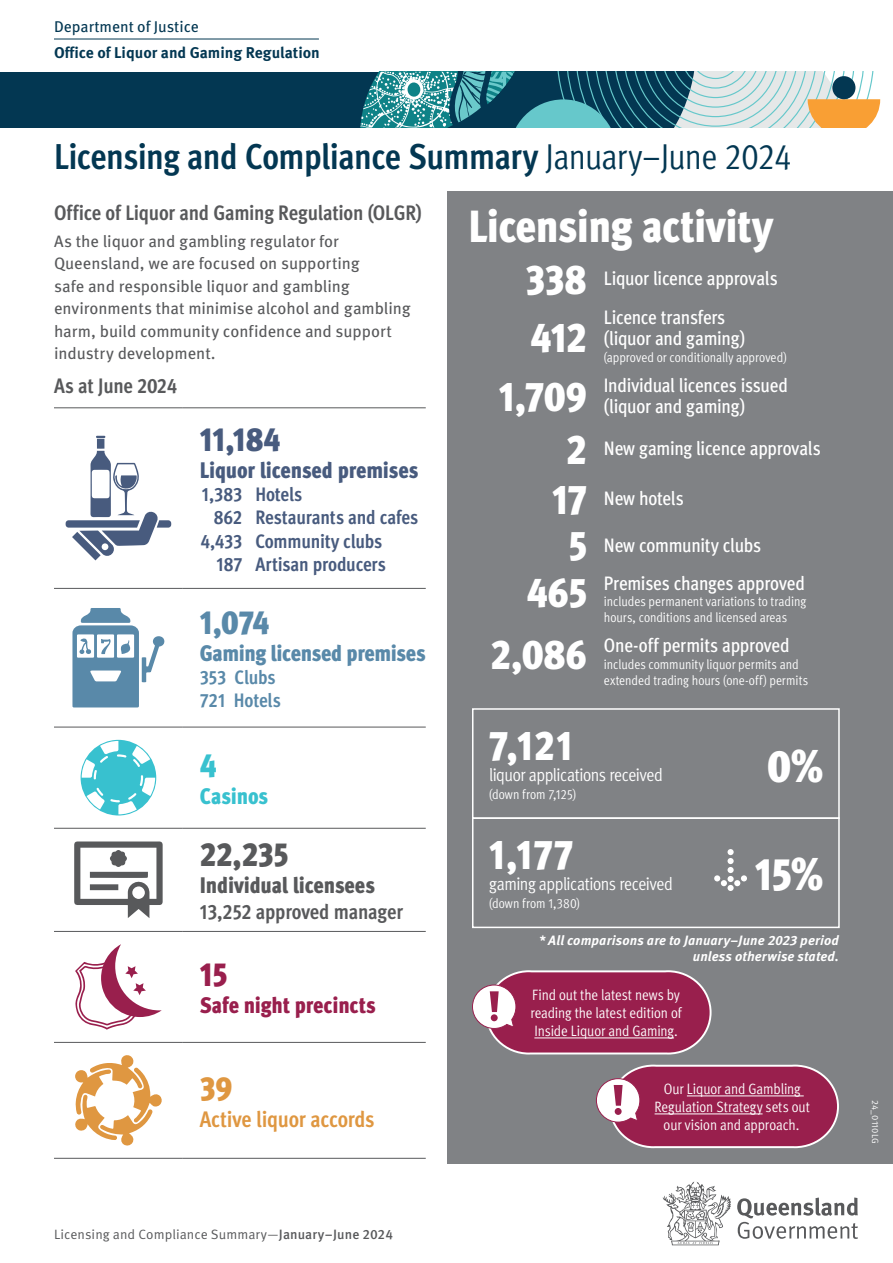
<style>
.page{position:relative;width:893px;height:1263px;background:#fff}
.page>*{position:absolute;margin:0;border:0;box-sizing:border-box;transform-origin:0 0}
.t1{font:900 condensed 46.05px "Meta Pro";color:#fff}
.t2{font:900 condensed 45px "Meta Pro";letter-spacing:-.015em;color:#fff}
.t3{font:900 condensed 42px "Meta Pro";color:#fff}
.t4{font:700 condensed 36px "Meta Pro";letter-spacing:-.02em;color:#033752}
.t5{font:900 condensed 33.75px "Meta Pro";color:#485b7e}
.t6{font:900 condensed 33.75px "Meta Pro";color:#58595b}
.t7{font:900 condensed 33.75px "Meta Pro";color:#5989a9}
.t8{font:900 condensed 33.75px "Meta Pro";color:#991f4d}
.t9{font:900 condensed 33.75px "Meta Pro";color:#df9741}
.t10{font:900 condensed 33.75px "Meta Pro";color:#38c1cf}
.t11{font:900 condensed 22.5px "Meta Pro";letter-spacing:-.01em;color:#485b7e}
.t12{font:900 condensed 22.5px "Meta Pro";letter-spacing:-.02em;color:#5989a9}
.t13{font:900 condensed 22.5px "Meta Pro";letter-spacing:-.01em;color:#58595b}
.t14{font:700 condensed 22.5px "Meta Pro";letter-spacing:-.01em;color:#df9741}
.t15{font:900 condensed 22.5px "Meta Pro";letter-spacing:-.01em;color:#991f4d}
.t16{font:900 condensed 22.5px "Meta Pro";letter-spacing:-.01em;color:#38c1cf}
.t17{font:700 condensed 21px "Meta Pro";letter-spacing:-.01em;color:#58595b}
.t18{font:500 condensed 19.5px/21px "Meta Pro";letter-spacing:-.015em;color:#fff}
.t19{font:700 condensed 19.5px "Meta Pro";letter-spacing:-.01em;color:#485b7e}
.t20{font:700 condensed 19.5px/23.4px "Meta Pro";letter-spacing:-.01em;color:#5989a9}
.t21{font:18px "Meta Pro Cond Norm";letter-spacing:-.025em;color:#fff}
.t22{font:16.5px/22.5px "Meta Pro";letter-spacing:-.005em;color:#58595b}
.t23{font:700 15.6px "Meta Pro";color:#033752}
.t24{font:15.6px "Meta Pro";color:#033752}
.t25{font:15px/18px "Meta Pro Cond Norm";letter-spacing:-.005em;color:#fff;text-align:center}
.t26{font:13.5px/16.2px "Meta Pro Cond Norm";color:#fff}
.t27{font:italic 700 13.5px/16.2px "Meta Pro";letter-spacing:.01em;color:#fff;text-align:right}
.t28{font:13.5px "Meta Pro Norm";letter-spacing:.005em;color:#58595b}
.t29{font:9px "Meta Pro Norm";letter-spacing:.025em;color:#fff}
.s1{font-family:"Meta Pro Cond Norm";font-weight:400;font-stretch:normal}
.s2{font-weight:900;font-size:42px}
.s3{font-family:"Meta Pro";font-weight:500}
</style>
<div class="page">
<div style="left:448px;top:191px;width:445px;height:973px;background:#808285"></div>
<hr style="left:54px;top:727px;width:129px;height:1px;background:#58595b">
<hr style="left:183px;top:727px;width:243px;height:1px;background:#58595b">
<hr style="left:54px;top:828px;width:129px;height:1px;background:#58595b">
<hr style="left:183px;top:828px;width:243px;height:1px;background:#58595b">
<hr style="left:54px;top:931px;width:129px;height:1px;background:#58595b">
<hr style="left:183px;top:931px;width:243px;height:1px;background:#58595b">
<hr style="left:54px;top:1042px;width:129px;height:1px;background:#58595b">
<hr style="left:183px;top:1042px;width:243px;height:1px;background:#58595b">
<hr style="left:54px;top:1158px;width:129px;height:1px;background:#58595b">
<hr style="left:183px;top:1158px;width:243px;height:1px;background:#58595b">
<hr style="left:54px;top:407px;width:129px;height:1px;background:#58595b">
<hr style="left:183px;top:407px;width:243px;height:1px;background:#58595b">
<hr style="left:54px;top:588px;width:129px;height:1px;background:#58595b">
<hr style="left:183px;top:588px;width:243px;height:1px;background:#58595b">
<svg style="left:66px;top:436px;width:105px;height:124px"></svg>
<svg style="left:72px;top:608px;width:93px;height:99px"></svg>
<svg style="left:82px;top:741px;width:73px;height:73px"></svg>
<svg style="left:74px;top:841px;width:89px;height:77px"></svg>
<svg style="left:75px;top:944px;width:87px;height:86px"></svg>
<svg style="left:75px;top:1055px;width:87px;height:91px"></svg>
<svg style="left:596px;top:1064px;width:243px;height:85px;background:#a24669"></svg>
<div style="left:615px;top:1108px;width:7px;height:7px;background:#991f4d;border-radius:50%"></div>
<svg style="left:472px;top:970px;width:240px;height:85px;background:#a14467"></svg>
<div style="left:491px;top:1014px;width:7px;height:7px;background:#991f4d;border-radius:50%"></div>
<div style="left:472px;top:708px;width:368px;height:111px;border:2px solid #fff"></div>
<div style="left:472px;top:817px;width:368px;height:111px;border:2px solid #fff"></div>
<svg style="left:714px;top:849px;width:33px;height:42px"></svg>
<svg style="left:737px;top:1197px;width:121px;height:42px"></svg>
<svg style="left:663px;top:1181px;width:68px;height:64px"></svg>
<hr style="left:54px;top:39px;width:265px;height:1px;background:#033752">
<div style="left:0;top:72px;width:821px;height:56px;background:#033752"></div>
<svg style="left:360px;top:72px;width:520px;height:56px"></svg>
<p class="t24" style="left:54px;top:15px;width:146px">Department of Justice</p>
<p class="t23" style="left:54px;top:40px;width:267px">Office of Liquor and Gaming Regulation</p>
<h3 class="t4" style="left:54px;top:129px;width:739px">Licensing and Compliance Summary <span class="s1">January–June 2024</span></h3>
<p class="t17" style="left:54px;top:197px;width:369px">Office of Liquor and Gaming Regulation (OLGR)</p>
<p class="t22" style="left:54px;top:229px;width:358px">As the liquor and gambling regulator for Queensland, we are focused on supporting<br>safe and responsible liquor and gambling environments that minimise alcohol and gambling harm, build community confidence and support industry development.</p>
<p class="t17" style="left:54px;top:369px;width:125px">As at June 2024</p>
<h3 class="t5" style="left:200px;top:412px;width:82px">11,184</h3>
<p class="t11" style="left:200px;top:452px;width:220px">Liquor licensed premises</p>
<p class="t19" style="left:202px;top:479px;width:102px">1,383 Hotels</p>
<p class="t19" style="left:214px;top:503px;width:206px">862 Restaurants and cafes</p>
<p class="t19" style="left:200px;top:526px;width:183px">4,433 Community clubs</p>
<p class="t19" style="left:217px;top:549px;width:171px">187 Artisan producers</p>
<h3 class="t7" style="left:200px;top:595px;width:71px">1,074</h3>
<p class="t12" style="left:200px;top:635px;width:227px">Gaming licensed premises</p>
<p class="t20" style="left:200px;top:664px;width:83px">353 Clubs<br>721 Hotels</p>
<h3 class="t10" style="left:200px;top:738px;width:18px">4</h3>
<p class="t16" style="left:200px;top:778px;width:70px">Casinos</p>
<h3 class="t6" style="left:200px;top:828px;width:90px">22,235</h3>
<p class="t13" style="left:200px;top:868px;width:177px">Individual licensees</p>
<p class="t17" style="left:200px;top:895px;width:205px">13,252 approved manager</p>
<h3 class="t8" style="left:200px;top:948px;width:29px">15</h3>
<p class="t15" style="left:200px;top:987px;width:178px">Safe night precincts</p>
<h3 class="t9" style="left:200px;top:1061px;width:34px">39</h3>
<p class="t14" style="left:200px;top:1101px;width:176px">Active liquor accords</p>
<h2 class="t2" style="left:468px;top:190px;width:306px">Licensing activity</h2>
<p class="t18" style="left:526px;top:266px;width:254px"><span class="s2">338</span> Liquor licence approvals</p>
<h3 class="t3" style="left:531px;top:304px;width:58px">412</h3>
<p class="t18" style="left:604px;top:306px;width:143px">Licence transfers (liquor and gaming)</p>
<p class="t26" style="left:604px;top:348px;width:185px">(approved or conditionally approved)</p>
<h3 class="t3" style="left:499px;top:364px;width:89px">1,709</h3>
<p class="t18" style="left:604px;top:374px;width:186px">Individual licences issued (liquor and gaming)</p>
<p class="t18" style="left:566px;top:436px;width:256px"><span class="s2">2</span> New gaming licence approvals</p>
<p class="t18" style="left:552px;top:487px;width:133px"><span class="s2">17</span> New hotels</p>
<p class="t18" style="left:527px;top:525px;width:280px;line-height:38.1px;text-align:center"><span class="s2">5</span> New community clubs<br><span class="s2">465</span> Premises changes approved</p>
<p class="t26" style="left:604px;top:592px;width:204px">includes permanent variations to trading hours, conditions and licensed areas</p>
<p class="t18" style="left:491px;top:633px;width:300px"><span class="s2">2,086</span> One-off permits approved</p>
<p class="t26" style="left:604px;top:655px;width:206px">includes community liquor permits and extended trading hours (one-off) permits</p>
<h3 class="t3" style="left:489px;top:712px;width:86px">7,121</h3>
<p class="t21" style="left:489px;top:762px;width:175px">liquor applications received</p>
<p class="t26" style="left:489px;top:786px;width:89px">(down from 7,125)</p>
<h3 class="t3" style="left:489px;top:821px;width:86px">1,177</h3>
<p class="t21" style="left:489px;top:871px;width:185px">gaming applications received</p>
<p class="t26" style="left:489px;top:894px;width:92px">(down from 1,380)</p>
<h1 class="t1" style="left:767px;top:729px;width:58px">0%</h1>
<h1 class="t1" style="left:755px;top:838px;width:70px">15%</h1>
<p class="t27" style="left:539px;top:931px;width:302px">* All comparisons are to January–June 2023 period unless otherwise stated.</p>
<p class="t25" style="left:530px;top:985px;width:153px;text-align:left">Find out the latest news by reading the latest edition of<br>Inside Liquor and Gaming.</p>
<p class="t25" style="left:655px;top:1079px;width:157px">Our Liquor and Gambling<br>Regulation Strategy sets out our vision and approach.</p>
<p class="t29" style="left:882px;top:1100px;width:45px;rotate:90deg">24_0110LG</p>
<p class="t28" style="left:54px;top:1224px;width:340px">Licensing and Compliance Summary—<span class="s3">January–June 2024</span></p>
</div>
